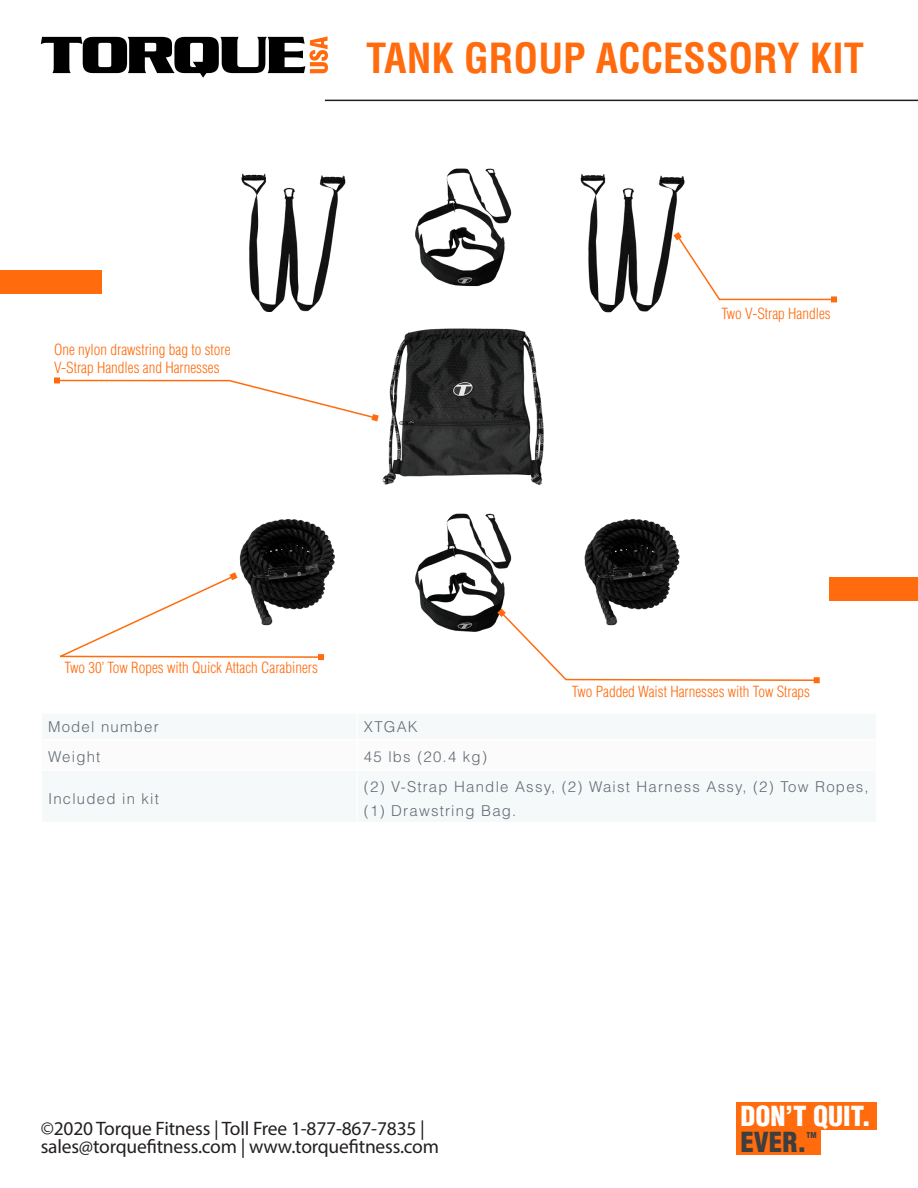
<style>
.page{position:relative;width:918px;height:1188px;background:#fff}
.page>*{position:absolute;margin:0;border:0;box-sizing:border-box;transform-origin:0 0}
.t1{font:700 condensed 40.5px "Helvetica LT Std";color:#ff6b0d}
.t2{font:900 condensed 27px "Helvetica LT Std";color:#fff}
.t3{font:900 condensed 27px "Helvetica LT Std";color:#3e3e3f}
.t4{font:19.5px/18px "Myriad Pro";letter-spacing:-.01em;color:#231f20}
.Features_heading{font:300 condensed 15px/18px "Helvetica LT Std";color:#ff6b0d}
.Text_left{font:300 15px/24px "Helvetica LT Std";letter-spacing:.08em;color:#636b74}
.t5{font:900 condensed 7.8px "Helvetica LT Std";color:#3e3e3f}
</style>
<div class="page">
<hr style="left:325px;top:100px;width:593px;height:1px;background:#231f20">
<svg style="left:41px;top:37px;width:287px;height:41px"></svg>
<div style="left:736px;top:1103px;width:141px;height:27px;background:#ff6b0d"></div>
<div style="left:736px;top:1126px;width:84px;height:29px;background:#ff6b0d"></div>
<img style="left:239px;top:168px;width:446px;height:464px">
<div style="left:830px;top:577px;width:88px;height:24px;background:#ff6b0d"></div>
<div style="left:0;top:270px;width:101px;height:23px;background:#ff6b0d"></div>
<svg style="left:497px;top:609px;width:323px;height:74px"></svg>
<svg style="left:674px;top:232px;width:163px;height:70px"></svg>
<svg style="left:60px;top:572px;width:264px;height:88px"></svg>
<div style="left:235px;top:364px;width:93px;height:89px;background:#fff"></div>
<div style="left:588px;top:364px;width:93px;height:89px;background:#fff"></div>
<svg style="left:54px;top:377px;width:325px;height:44px"></svg>
<p class="t1" style="left:366px;top:32px;width:499px">TANK GROUP ACCESSORY KIT</p>
<p class="Features_heading" style="left:54px;top:340px;width:178px">One nylon drawstring bag to store<br>V-Strap Handles and Harnesses</p>
<p class="Features_heading" style="left:65px;top:658px;width:255px">Two 30’ Tow Ropes with Quick Attach Carabiners</p>
<p class="Features_heading" style="left:721px;top:304px;width:111px">Two V-Strap Handles</p>
<p class="Features_heading" style="left:572px;top:682px;width:240px">Two Padded Waist Harnesses with Tow Straps</p>
<p class="Text_left" style="left:48px;top:715px;width:112px">Model number</p>
<p class="Text_left" style="left:364px;top:715px;width:55px">XTGAK</p>
<p class="Text_left" style="left:48px;top:745px;width:54px">Weight</p>
<p class="Text_left" style="left:364px;top:745px;width:125px">45 lbs (20.4 kg)</p>
<p class="Text_left" style="left:48px;top:787px;width:112px">Included in kit</p>
<p class="Text_left" style="left:364px;top:775px;width:506px">(2) V-Strap Handle Assy, (2) Waist Harness Assy, (2) Tow Ropes, (1) Drawstring Bag.</p>
<h3 class="t4" style="left:41px;top:1119px;width:400px">©2020 Torque Fitness | Toll Free 1-877-867-7835 | sales@torquefitness.com | www.torquefitness.com</h3>
<h2 class="t2" style="left:740px;top:1099px;width:132px">DON’T QUIT.</h2>
<h2 class="t3" style="left:740px;top:1125px;width:68px">EVER.</h2>
<p class="t5" style="left:806px;top:1130px;width:12px">TM</p>
</div>
